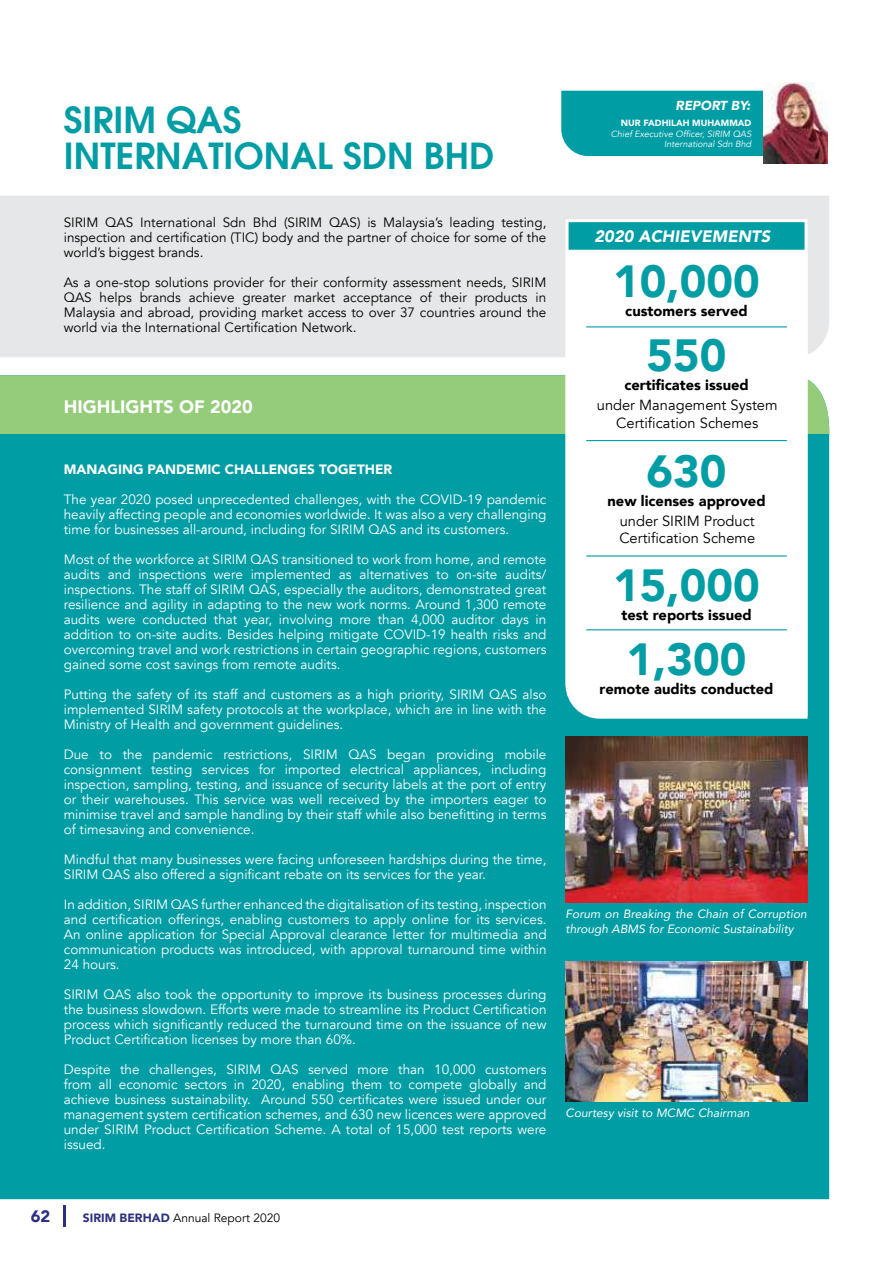
<style>
.page{position:relative;width:893px;height:1263px;background:#fff}
.page>*{position:absolute;margin:0;border:0;box-sizing:border-box;transform-origin:0 0}
.t1{font:900 45px/73.9px "Avenir";color:#009da5;text-align:center}
.t2{font:600 36px/36px "Avant Garde";color:#009da5}
.t3{font:900 18px "Avenir";color:#fff}
.t4{font:italic 900 16.5px "Avenir";color:#fff}
.t5{font:900 16.5px "Avenir";color:#2e307f}
.t6{font:900 14.7px "Avenir";color:#000}
.t7{font:14.7px/17.5px "Avenir";color:#000;text-align:center}
.t8{font:13.5px/15px "Avenir";color:#fff;text-align:justify}
.t9{font:13.5px/15px "Avenir";color:#000;text-align:justify}
.t10{font:900 13.5px "Avenir";color:#fff}
.t11{font:italic 900 13.05px "Avenir";color:#fff}
.t12{font:italic 12px/14.4px "Avenir";color:#fff}
.t13{font:12px "Avenir";color:#000}
.t14{font:italic 9px/10.8px "Avenir";color:#fff;text-align:right}
.t15{font:900 9px "Avenir";color:#fff}
.s1{font-weight:900;color:#2e307f}
</style>
<div class="page">
<div style="left:0;top:196px;width:829px;height:161px;background:#e6e7e8"></div>
<div style="left:0;top:434px;width:829px;height:765px;background:#009da5"></div>
<div style="left:0;top:375px;width:829px;height:59px;background:#94cc79"></div>
<svg style="left:564px;top:218px;width:245px;height:502px"></svg>
<svg style="left:566px;top:250px;width:241px;height:466px"></svg>
<hr style="left:586px;top:326px;width:201px;height:1px;background:#009da5">
<hr style="left:586px;top:440px;width:201px;height:1px;background:#009da5">
<hr style="left:586px;top:555px;width:201px;height:2px;background:#009da5">
<hr style="left:586px;top:629px;width:201px;height:1px;background:#009da5">
<div style="left:561px;top:91px;width:202px;height:65px;background:#009da5"></div>
<img style="left:763px;top:83px;width:64px;height:81px">
<img style="left:566px;top:736px;width:241px;height:167px">
<img style="left:566px;top:961px;width:241px;height:140px">
<hr style="left:64px;top:1205px;width:2px;height:21px;background:#2e307f">
<h2 class="t2" style="left:64px;top:99px;width:432px">SIRIM QAS<br>INTERNATIONAL SDN BHD</h2>
<p class="t9" style="left:64px;top:215px;width:484px">SIRIM QAS International Sdn Bhd (SIRIM QAS) is Malaysia’s leading testing, inspection and certification (TIC) body and the partner of choice for some of the world’s biggest brands.</p>
<p class="t9" style="left:64px;top:275px;width:484px">As a one-stop solutions provider for their conformity assessment needs, SIRIM QAS helps brands achieve greater market acceptance of their products in Malaysia and abroad, providing market access to over 37 countries around the world via the International Certification Network.</p>
<h3 class="t3" style="left:64px;top:392px;width:190px">HIGHLIGHTS OF 2020</h3>
<p class="t10" style="left:64px;top:458px;width:330px">MANAGING PANDEMIC CHALLENGES TOGETHER</p>
<p class="t8" style="left:64px;top:492px;width:484px">The year 2020 posed unprecedented challenges, with the COVID-19 pandemic heavily affecting people and economies worldwide. It was also a very challenging time for businesses all-around, including for SIRIM QAS and its customers.</p>
<p class="t8" style="left:64px;top:552px;width:484px">Most of the workforce at SIRIM QAS transitioned to work from home, and remote audits and inspections were implemented as alternatives to on-site audits/ inspections. The staff of SIRIM QAS, especially the auditors, demonstrated great resilience and agility in adapting to the new work norms. Around 1,300 remote audits were conducted that year, involving more than 4,000 auditor days in addition to on-site audits. Besides helping mitigate COVID-19 health risks and overcoming travel and work restrictions in certain geographic regions, customers gained some cost savings from remote audits.</p>
<p class="t8" style="left:64px;top:687px;width:484px">Putting the safety of its staff and customers as a high priority, SIRIM QAS also implemented SIRIM safety protocols at the workplace, which are in line with the Ministry of Health and government guidelines.</p>
<p class="t8" style="left:64px;top:747px;width:484px">Due to the pandemic restrictions, SIRIM QAS began providing mobile consignment testing services for imported electrical appliances, including inspection, sampling, testing, and issuance of security labels at the port of entry or their warehouses. This service was well received by the importers eager to minimise travel and sample handling by their staff while also benefitting in terms of timesaving and convenience.</p>
<p class="t8" style="left:64px;top:852px;width:484px">Mindful that many businesses were facing unforeseen hardships during the time,<br>SIRIM QAS also offered a significant rebate on its services for the year.</p>
<p class="t8" style="left:64px;top:897px;width:484px">In addition, SIRIM QAS further enhanced the digitalisation of its testing, inspection and certification offerings, enabling customers to apply online for its services.<br>An online application for Special Approval clearance letter for multimedia and communication products was introduced, with approval turnaround time within 24 hours.</p>
<p class="t8" style="left:64px;top:987px;width:484px">SIRIM QAS also took the opportunity to improve its business processes during the business slowdown. Efforts were made to streamline its Product Certification process which significantly reduced the turnaround time on the issuance of new Product Certification licenses by more than 60%.</p>
<p class="t8" style="left:64px;top:1062px;width:484px">Despite the challenges, SIRIM QAS served more than 10,000 customers from all economic sectors in 2020, enabling them to compete globally and achieve business sustainability. Around 550 certificates were issued under our management system certification schemes, and 630 new licences were approved under SIRIM Product Certification Scheme. A total of 15,000 test reports were issued.</p>
<p class="t11" style="left:676px;top:95px;width:76px">REPORT BY:</p>
<p class="t15" style="left:621px;top:115px;width:132px">NUR FADHILAH MUHAMMAD</p>
<p class="t14" style="left:611px;top:128px;width:142px">Chief Executive Officer, SIRIM QAS<br>International Sdn Bhd</p>
<p class="t4" style="left:594px;top:222px;width:177px">2020 ACHIEVEMENTS</p>
<h1 class="t1" style="left:613px;top:244px;width:148px">10,000<br>550</h1>
<p class="t6" style="left:625px;top:299px;width:124px">customers served</p>
<p class="t6" style="left:624px;top:372px;width:126px">certificates issued</p>
<p class="t7" style="left:597px;top:396px;width:182px">under Management System<br>Certification Schemes</p>
<h1 class="t1" style="left:647px;top:433px;width:81px">630</h1>
<p class="t6" style="left:607px;top:488px;width:160px">new licenses approved</p>
<p class="t7" style="left:619px;top:512px;width:137px;text-align:left">under SIRIM Product<br>Certification Scheme</p>
<h1 class="t1" style="left:613px;top:547px;width:148px;line-height:74.4px;text-align:left">15,000<br>1,300</h1>
<p class="t6" style="left:621px;top:602px;width:132px">test reports issued</p>
<p class="t6" style="left:600px;top:676px;width:175px">remote audits conducted</p>
<p class="t12" style="left:566px;top:907px;width:243px">Forum on Breaking the Chain of Corruption through ABMS for Economic Sustainability</p>
<p class="t12" style="left:566px;top:1106px;width:186px">Courtesy visit to MCMC Chairman</p>
<p class="t5" style="left:31px;top:1202px;width:21px">62</p>
<p class="t13" style="left:83px;top:1210px;width:199px"><span class="s1">SIRIM BERHAD</span> Annual Report 2020</p>
</div>
